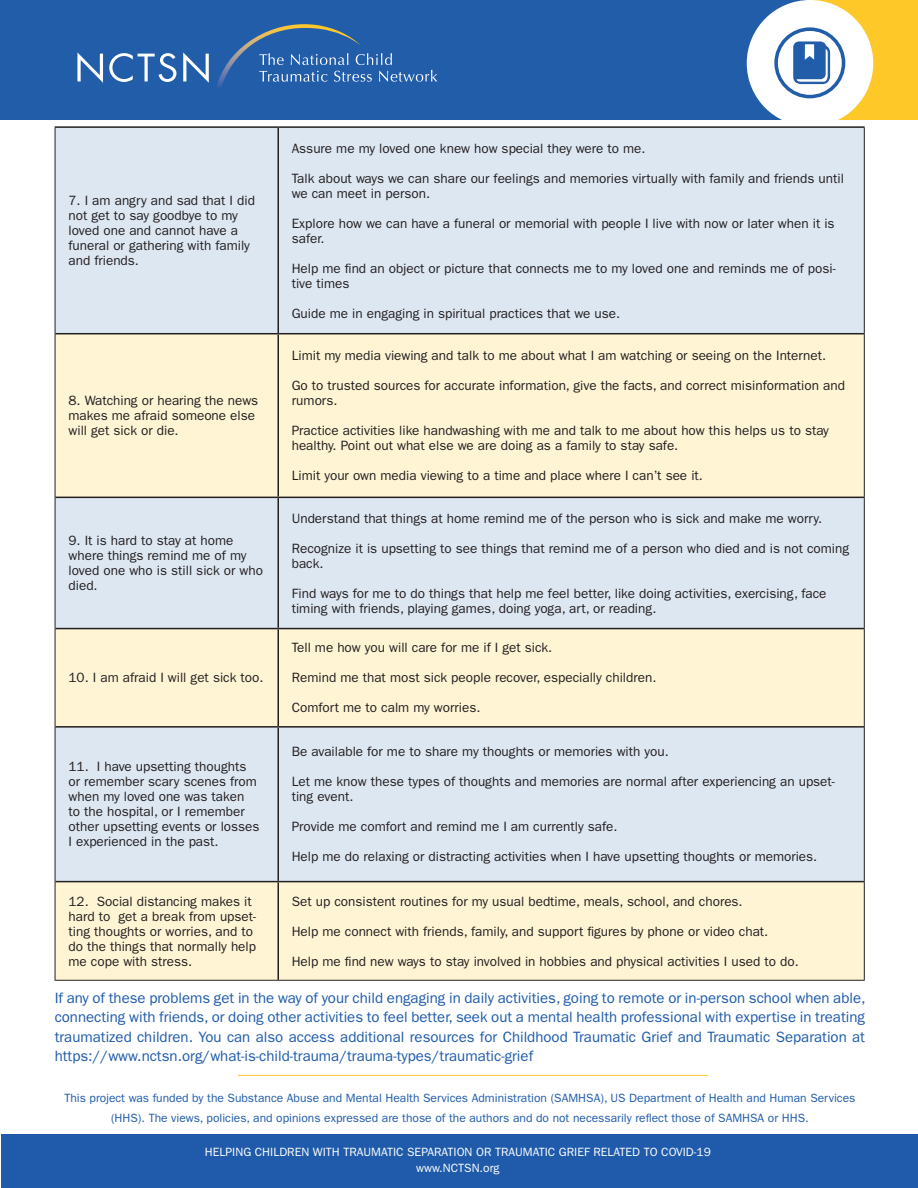
<style>
.page{position:relative;width:918px;height:1188px;background:#fff}
.page>*{position:absolute;margin:0;border:0;box-sizing:border-box;transform-origin:0 0}
.t1{font:15px/19.5px "ITC Franklin Gothic Std";color:#1f5baa;text-align:justify}
.t2{font:13.5px/15px "ITC Franklin Gothic Std";color:#231f20}
.t3{font:12px/19.5px "ITC Franklin Gothic Std";color:#1f5baa;text-align:center}
.t4{font:12px/16.5px "ITC Franklin Gothic Std";color:#fff;text-align:center}
</style>
<div class="page">
<div style="left:1px;top:1134px;width:917px;height:54px;background:#1f5baa"></div>
<div style="left:0;top:0;width:918px;height:119px;background:#fec828"></div>
<div style="left:0;top:0;width:808px;height:119px;background:#225daa"></div>
<div style="left:747px;top:0;width:126px;height:127px;background:#fff;border-radius:50%"></div>
<svg style="left:77px;top:52px;width:26px;height:31px"></svg>
<svg style="left:109px;top:53px;width:67px;height:29px"></svg>
<svg style="left:183px;top:52px;width:26px;height:31px"></svg>
<svg style="left:361px;top:53px;width:76px;height:29px"></svg>
<img style="left:217px;top:24px;width:144px;height:64px">
<svg style="left:774px;top:27px;width:71px;height:71px"></svg>
<div style="left:56px;top:128px;width:808px;height:205px;background:#dde7f2"></div>
<svg style="left:56px;top:334px;width:808px;height:646px;fill:#fff4d4"></svg>
<hr style="left:55px;top:126px;width:223px;height:2px;background:#231f20">
<hr style="left:278px;top:126px;width:587px;height:2px;background:#231f20">
<hr style="left:277px;top:128px;width:2px;height:205px;background:#231f20">
<hr style="left:55px;top:333px;width:223px;height:1px;background:#231f20">
<hr style="left:278px;top:333px;width:586px;height:1px;background:#231f20">
<hr style="left:277px;top:334px;width:2px;height:163px;background:#231f20">
<hr style="left:55px;top:497px;width:223px;height:1px;background:#231f20">
<hr style="left:278px;top:497px;width:586px;height:1px;background:#231f20">
<hr style="left:277px;top:498px;width:2px;height:130px;background:#231f20">
<hr style="left:55px;top:628px;width:223px;height:1px;background:#231f20">
<hr style="left:278px;top:628px;width:586px;height:1px;background:#231f20">
<hr style="left:277px;top:629px;width:2px;height:97px;background:#231f20">
<hr style="left:55px;top:726px;width:223px;height:2px;background:#231f20">
<hr style="left:278px;top:726px;width:586px;height:2px;background:#231f20">
<hr style="left:277px;top:728px;width:2px;height:153px;background:#231f20">
<hr style="left:55px;top:881px;width:223px;height:1px;background:#231f20">
<hr style="left:278px;top:881px;width:586px;height:1px;background:#231f20">
<hr style="left:277px;top:882px;width:2px;height:98px;background:#231f20">
<hr style="left:55px;top:128px;width:1px;height:206px;background:#231f20">
<hr style="left:864px;top:128px;width:1px;height:206px;background:#231f20">
<hr style="left:55px;top:334px;width:1px;height:163px;background:#231f20">
<hr style="left:864px;top:334px;width:1px;height:163px;background:#231f20">
<hr style="left:55px;top:497px;width:1px;height:132px;background:#231f20">
<hr style="left:864px;top:497px;width:1px;height:132px;background:#231f20">
<hr style="left:55px;top:629px;width:1px;height:98px;background:#231f20">
<hr style="left:864px;top:629px;width:1px;height:98px;background:#231f20">
<hr style="left:55px;top:727px;width:1px;height:155px;background:#231f20">
<hr style="left:864px;top:727px;width:1px;height:155px;background:#231f20">
<hr style="left:55px;top:882px;width:1px;height:98px;background:#231f20">
<hr style="left:864px;top:882px;width:1px;height:98px;background:#231f20">
<hr style="left:55px;top:980px;width:223px;height:1px;background:#231f20">
<hr style="left:278px;top:980px;width:587px;height:1px;background:#231f20">
<hr style="left:238px;top:1075px;width:470px;height:1px;background:#ffc727">
<p class="t2" style="left:69px;top:193px;width:188px">7. I am angry and sad that I did not get to say goodbye to my loved one and cannot have a funeral or gathering with family and friends.</p>
<p class="t2" style="left:69px;top:393px;width:191px">8. Watching or hearing the news makes me afraid someone else will get sick or die.</p>
<p class="t2" style="left:69px;top:533px;width:196px">9. It is hard to stay at home where things remind me of my loved one who is still sick or who died.</p>
<p class="t2" style="left:69px;top:670px;width:196px">10. I am afraid I will get sick too.</p>
<p class="t2" style="left:69px;top:759px;width:193px">11. I have upsetting thoughts or remember scary scenes from when my loved one was taken<br>to the hospital, or I remember other upsetting events or losses<br>I experienced in the past.</p>
<p class="t2" style="left:292px;top:141px;width:355px">Assure me my loved one knew how special they were to me.</p>
<p class="t2" style="left:292px;top:171px;width:554px">Talk about ways we can share our feelings and memories virtually with family and friends until we can meet in person.</p>
<p class="t2" style="left:292px;top:216px;width:544px">Explore how we can have a funeral or memorial with people I live with now or later when it is safer.</p>
<p class="t2" style="left:292px;top:261px;width:546px">Help me find an object or picture that connects me to my loved one and reminds me of posi&shy;tive times</p>
<p class="t2" style="left:292px;top:306px;width:330px">Guide me in engaging in spiritual practices that we use.</p>
<p class="t2" style="left:292px;top:348px;width:536px">Limit my media viewing and talk to me about what I am watching or seeing on the Internet.</p>
<p class="t2" style="left:292px;top:378px;width:555px">Go to trusted sources for accurate information, give the facts, and correct misinformation and rumors.</p>
<p class="t2" style="left:292px;top:423px;width:539px">Practice activities like handwashing with me and talk to me about how this helps us to stay healthy. Point out what else we are doing as a family to stay safe.</p>
<p class="t2" style="left:292px;top:468px;width:413px">Limit your own media viewing to a time and place where I can’t see it.</p>
<p class="t2" style="left:292px;top:511px;width:532px">Understand that things at home remind me of the person who is sick and make me worry.</p>
<p class="t2" style="left:292px;top:541px;width:559px">Recognize it is upsetting to see things that remind me of a person who died and is not coming back.</p>
<p class="t2" style="left:292px;top:586px;width:536px">Find ways for me to do things that help me feel better, like doing activities, exercising, face timing with friends, playing games, doing yoga, art, or reading.</p>
<p class="t2" style="left:292px;top:640px;width:262px">Tell me how you will care for me if I get sick.</p>
<p class="t2" style="left:292px;top:670px;width:366px">Remind me that most sick people recover, especially children.</p>
<p class="t2" style="left:292px;top:700px;width:190px">Comfort me to calm my worries.</p>
<p class="t2" style="left:292px;top:744px;width:379px">Be available for me to share my thoughts or memories with you.</p>
<p class="t2" style="left:292px;top:774px;width:545px">Let me know these types of thoughts and memories are normal after experiencing an upset&shy;ting event.</p>
<p class="t2" style="left:292px;top:819px;width:327px">Provide me comfort and remind me I am currently safe.</p>
<p class="t2" style="left:292px;top:849px;width:527px">Help me do relaxing or distracting activities when I have upsetting thoughts or memories.</p>
<p class="t2" style="left:69px;top:894px;width:189px">12. Social distancing makes it hard to get a break from upset&shy;ting thoughts or worries, and to do the things that normally help me cope with stress.</p>
<p class="t2" style="left:292px;top:894px;width:452px">Set up consistent routines for my usual bedtime, meals, school, and chores.</p>
<p class="t2" style="left:292px;top:924px;width:478px">Help me connect with friends, family, and support figures by phone or video chat.</p>
<p class="t2" style="left:292px;top:954px;width:508px">Help me find new ways to stay involved in hobbies and physical activities I used to do.</p>
<p class="t1" style="left:55px;top:988px;width:813px">If any of these problems get in the way of your child engaging in daily activities, going to remote or in-person school when able, connecting with friends, or doing other activities to feel better, seek out a mental health professional with expertise in treating traumatized children. You can also access additional resources for Childhood Traumatic Grief and Traumatic Separation at https://www.nctsn.org/what-is-child-trauma/trauma-types/traumatic-grief</p>
<p class="t3" style="left:64px;top:1089px;width:793px">This project was funded by the Substance Abuse and Mental Health Services Administration (SAMHSA), US Department of Health and Human Services (HHS). The views, policies, and opinions expressed are those of the authors and do not necessarily reflect those of SAMHSA or HHS.</p>
<p class="t4" style="left:205px;top:1143px;width:507px">HELPING CHILDREN WITH TRAUMATIC SEPARATION OR TRAUMATIC GRIEF RELATED TO COVID-19 www.NCTSN.org</p>
</div>
